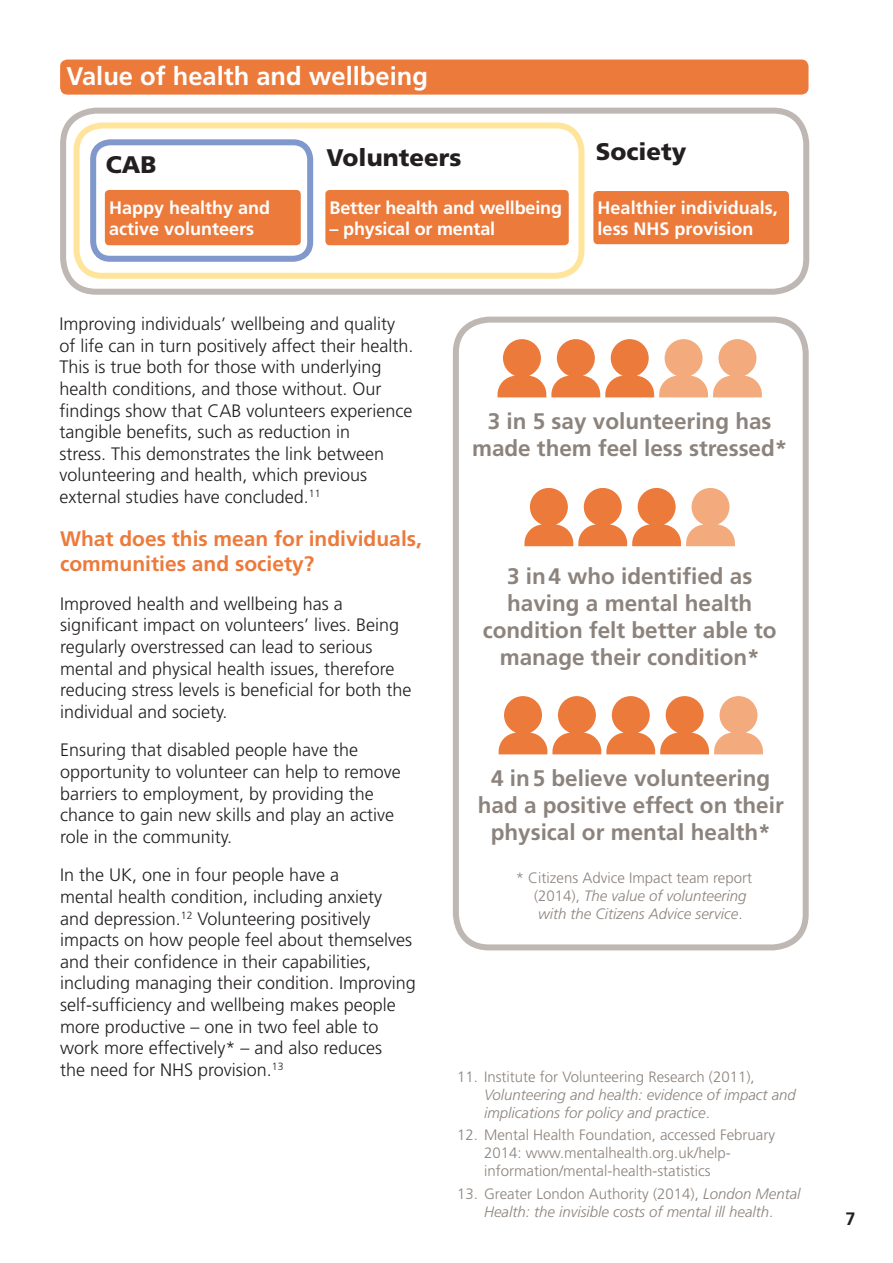
<style>
.page{position:relative;width:893px;height:1263px;background:#fff}
.page>*{position:absolute;margin:0;border:0;box-sizing:border-box;transform-origin:0 0}
.t1{font:700 25.5px "Frutiger LT Std";color:#fff}
.t2{font:900 24px "Frutiger LT Std";color:#231f20}
.t3{font:700 22.5px/27px "Frutiger LT Std";color:#8c837d;text-align:center}
.Heading_2{font:700 21px/25.2px "Frutiger LT Std";color:#ec7a3b}
.t4{font:300 18px/21.6px "Frutiger LT Std";color:#231f20}
.t5{font:700 18px/21.6px "Frutiger LT Std";color:#fff}
.t6{font:700 18px "Frutiger LT Std";color:#231f20}
.t7{font:italic 300 15px/18px "Frutiger LT Std";color:#8c837d}
.t8{font:300 15px/18px "Frutiger LT Std";color:#8c837d}
.s1{font-style:normal}
</style>
<div class="page">
<div style="left:453px;top:317px;width:356px;height:633px;border:6px solid #beb7b3;border-radius:33px"></div>
<svg style="left:524px;top:488px;width:211px;height:58px"></svg>
<svg style="left:499px;top:696px;width:264px;height:58px"></svg>
<svg style="left:498px;top:339px;width:264px;height:58px"></svg>
<div style="left:60px;top:60px;width:748px;height:35px;background:#ec7a3b;border-radius:7px"></div>
<div style="left:60px;top:108px;width:749px;height:187px;border:6px solid #beb7b3;border-radius:33px"></div>
<div style="left:74px;top:122px;width:510px;height:157px;border:6px solid #ffe59c;border-radius:26px"></div>
<div style="left:90px;top:139px;width:223px;height:123px;border:6px solid #8198cd;border-radius:17px"></div>
<div style="left:105px;top:190px;width:196px;height:55px;background:#ec7a3b;border-radius:4px"></div>
<div style="left:325px;top:190px;width:244px;height:55px;background:#ec7a3b;border-radius:4px"></div>
<div style="left:593px;top:191px;width:196px;height:53px;background:#ec7a3b;border-radius:4px"></div>
<p class="t1" style="left:66px;top:61px;width:363px">Value of health and wellbeing</p>
<p class="t2" style="left:106px;top:150px;width:52px">CAB</p>
<p class="t2" style="left:327px;top:143px;width:136px">Volunteers</p>
<p class="t2" style="left:596px;top:137px;width:92px">Society</p>
<p class="t5" style="left:109px;top:197px;width:163px">Happy healthy and active volunteers</p>
<p class="t5" style="left:330px;top:197px;width:234px">Better health and wellbeing</p>
<p class="t5" style="left:330px;top:218px;width:167px">– physical or mental</p>
<p class="t5" style="left:598px;top:197px;width:182px">Healthier individuals, less NHS provision</p>
<p class="t4" style="left:60px;top:313px;width:355px">Improving individuals’ wellbeing and quality of life can in turn positively affect their health.<br>This is true both for those with underlying health conditions, and those without. Our findings show that CAB volunteers experience tangible benefits, such as reduction in<br>stress. This demonstrates the link between volunteering and health, which previous external studies have concluded.<sup>11</sup></p>
<p class="Heading_2" style="left:60px;top:526px;width:363px">What does this mean for individuals, communities and society?</p>
<p class="t4" style="left:60px;top:593px;width:353px">Improved health and wellbeing has a significant impact on volunteers’ lives. Being regularly overstressed can lead to serious mental and physical health issues, therefore reducing stress levels is beneficial for both the individual and society.</p>
<p class="t4" style="left:60px;top:740px;width:342px">Ensuring that disabled people have the opportunity to volunteer can help to remove barriers to employment, by providing the chance to gain new skills and play an active role in the community.</p>
<p class="t4" style="left:60px;top:865px;width:357px">In the UK, one in four people have a<br>mental health condition, including anxiety<br>and depression.<sup>12</sup> Volunteering positively impacts on how people feel about themselves and their confidence in their capabilities, including managing their condition. Improving self-sufficiency and wellbeing makes people more productive – one in two feel able to work more effectively* – and also reduces<br>the need for NHS provision.<sup>13</sup></p>
<p class="t7" style="left:534px;top:868px;width:220px;text-indent:-18px"><span class="s1">* Citizens Advice Impact team report (2014),</span> The value of volunteering with the Citizens Advice service<span class="s1">.</span></p>
<p class="t3" style="left:472px;top:408px;width:317px">3 in 5 say volunteering has made them feel less stressed*</p>
<p class="t3" style="left:483px;top:562px;width:295px">3 in4 who identified as having a mental health condition felt better able to manage their condition*</p>
<p class="t3" style="left:478px;top:765px;width:307px">4 in5 believe volunteering had a positive effect on their physical or mental health*</p>
<p class="t7" style="left:484px;top:1068px;width:313px;text-indent:-27px"><span class="s1">11. Institute for Volunteering Research (2011),<br></span>Volunteering and health: evidence of impact and implications for policy and practice<span class="s1">.</span></p>
<p class="t8" style="left:484px;top:1126px;width:292px;text-indent:-27px">12. Mental Health Foundation, accessed February<br>2014: www.mentalhealth.org.uk/help&shy;information/mental-health-statistics</p>
<p class="t7" style="left:457px;top:1184px;width:345px;text-align:center"><span class="s1">13. Greater London Authority (2014),</span> London Mental<br>Health: the invisible costs of mental ill health<span class="s1">.</span></p>
<p class="t6" style="left:845px;top:1208px;width:12px">7</p>
</div>
